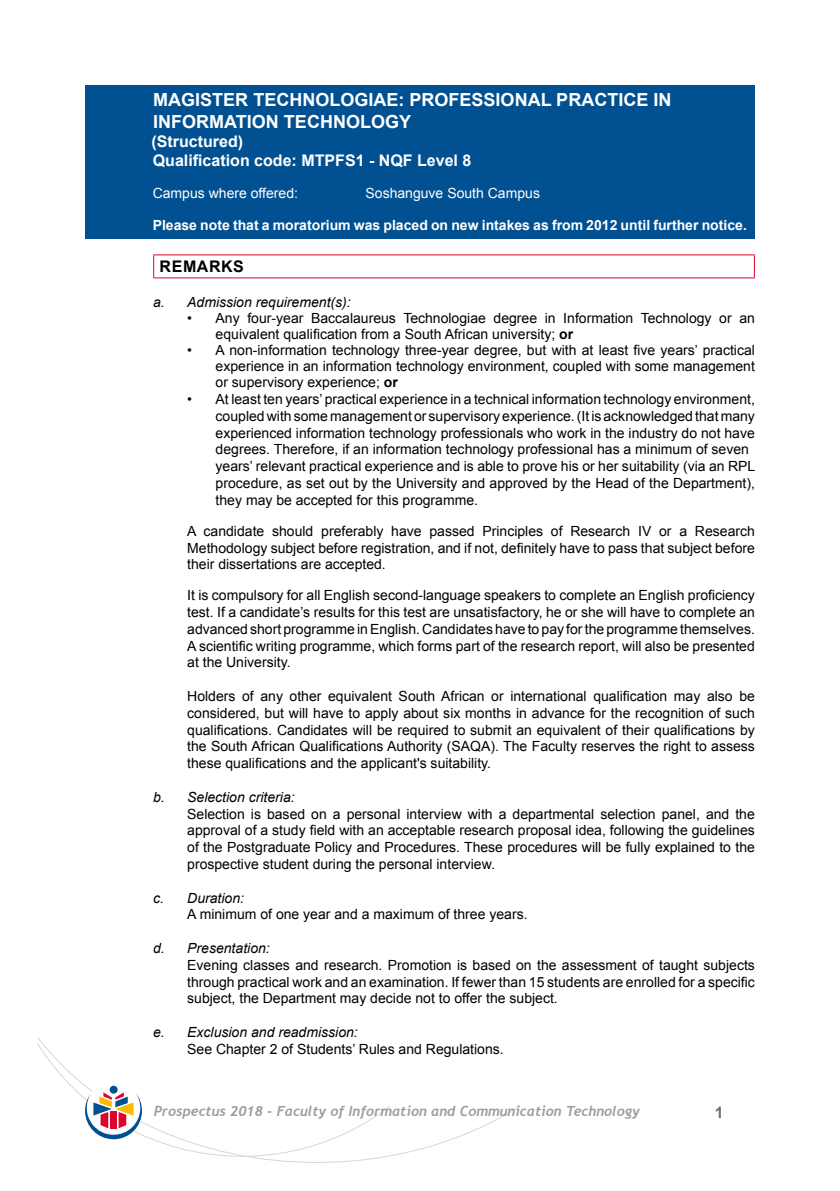
<style>
.page{position:relative;width:840px;height:1191px;background:#fff}
.page>*{position:absolute;margin:0;border:0;box-sizing:border-box;transform-origin:0 0}
.t1{font:700 18px/21.6px "Arial";color:#fff}
.t2{font:700 16px/19.2px "Arial";color:#fff}
.t3{font:700 16px "Arial";letter-spacing:.035em;color:#000}
.t4{font:700 16px "Arial";color:#706f6f}
.t5{font:14px/16.8px "Arial";color:#000;text-align:justify}
.t6{font:italic 14px "Arial";color:#000}
.t7{font:700 14px "Arial";color:#fff}
.t8{font:italic 700 14px "Trebuchet";color:#9d9d9c}
.t9{font:14px "Arial";color:#fff}
.s1{font-weight:700}
</style>
<div class="page">
<svg style="left:37px;top:1037px;width:482px;height:125px"></svg>
<svg style="left:37px;top:1043px;width:353px;height:113px"></svg>
<div style="left:85px;top:85px;width:669px;height:153px;background:#005092"></div>
<hr style="left:153px;top:254px;width:601px;height:1px;background:#dd052b">
<svg style="left:153px;top:255px;width:1px;height:22px"></svg>
<svg style="left:753px;top:255px;width:1px;height:22px"></svg>
<hr style="left:153px;top:277px;width:601px;height:1px;background:#dd052b">
<p class="t1" style="left:153px;top:89px;width:519px">MAGISTER TECHNOLOGIAE: PROFESSIONAL PRACTICE IN<br>INFORMATION TECHNOLOGY</p>
<p class="t2" style="left:151px;top:132px;width:321px">(Structured)<br>Qualification code: MTPFS1 - NQF Level 8</p>
<p class="t9" style="left:153px;top:184px;width:147px">Campus where offered:</p>
<p class="t9" style="left:365px;top:184px;width:176px">Soshanguve South Campus</p>
<p class="t7" style="left:153px;top:216px;width:595px">Please note that a moratorium was placed on new intakes as from 2012 until further notice.</p>
<p class="t3" style="left:159px;top:255px;width:86px">REMARKS</p>
<p class="t6" style="left:153px;top:293px;width:199px">a. Admission requirement(s):</p>
<p class="t5" style="left:215px;top:310px;width:540px;line-height:16px;text-indent:-28px">• Any four-year Baccalaureus Technologiae degree in Information Technology or an equivalent qualification from a South African university; <span class="s1">or</span></p>
<p class="t5" style="left:215px;top:342px;width:540px;line-height:16px;text-indent:-28px">• A non-information technology three-year degree, but with at least five years’ practical experience in an information technology environment, coupled with some management or supervisory experience; <span class="s1">or</span></p>
<p class="t5" style="left:215px;top:390px;width:541px;text-align:left;text-indent:-28px">• At least ten years’ practical experience in a technical information technology environment, coupled with some management or supervisory experience. (It is acknowledged that many experienced information technology professionals who work in the industry do not have degrees. Therefore, if an information technology professional has a minimum of seven years’ relevant practical experience and is able to prove his or her suitability (via an RPL procedure, as set out by the University and approved by the Head of the Department), they may be accepted for this programme.</p>
<p class="t5" style="left:187px;top:522px;width:569px">A candidate should preferably have passed Principles of Research IV or a Research Methodology subject before registration, and if not, definitely have to pass that subject before their dissertations are accepted.</p>
<p class="t5" style="left:187px;top:586px;width:569px">It is compulsory for all English second-language speakers to complete an English proficiency test. If a candidate’s results for this test are unsatisfactory, he or she will have to complete an advanced short programme in English. Candidates have to pay for the programme themselves.<br>A scientific writing programme, which forms part of the research report, will also be presented at the University.</p>
<p class="t5" style="left:187px;top:687px;width:569px">Holders of any other equivalent South African or international qualification may also be considered, but will have to apply about six months in advance for the recognition of such qualifications. Candidates will be required to submit an equivalent of their qualifications by the South African Qualifications Authority (SAQA). The Faculty reserves the right to assess these qualifications and the applicant's suitability.</p>
<p class="t6" style="left:153px;top:788px;width:143px">b. Selection criteria:</p>
<p class="t5" style="left:187px;top:805px;width:569px">Selection is based on a personal interview with a departmental selection panel, and the approval of a study field with an acceptable research proposal idea, following the guidelines of the Postgraduate Policy and Procedures. These procedures will be fully explained to the prospective student during the personal interview.</p>
<p class="t6" style="left:153px;top:888px;width:92px">c. Duration:</p>
<p class="t5" style="left:187px;top:906px;width:342px">A minimum of one year and a maximum of three years.</p>
<p class="t6" style="left:153px;top:939px;width:118px">d. Presentation:</p>
<p class="t5" style="left:187px;top:956px;width:569px">Evening classes and research. Promotion is based on the assessment of taught subjects through practical work and an examination. If fewer than 15 students are enrolled for a specific subject, the Department may decide not to offer the subject.</p>
<p class="t6" style="left:153px;top:1023px;width:206px">e. Exclusion and readmission:</p>
<p class="t5" style="left:187px;top:1040px;width:318px">See Chapter 2 of Students’ Rules and Regulations.</p>
<p class="t8" style="left:154px;top:1102px;width:487px">Prospectus 2018 - Faculty of Information and Communication Technology</p>
<p class="t4" style="left:714px;top:1100px;width:10px">1</p>
</div>
